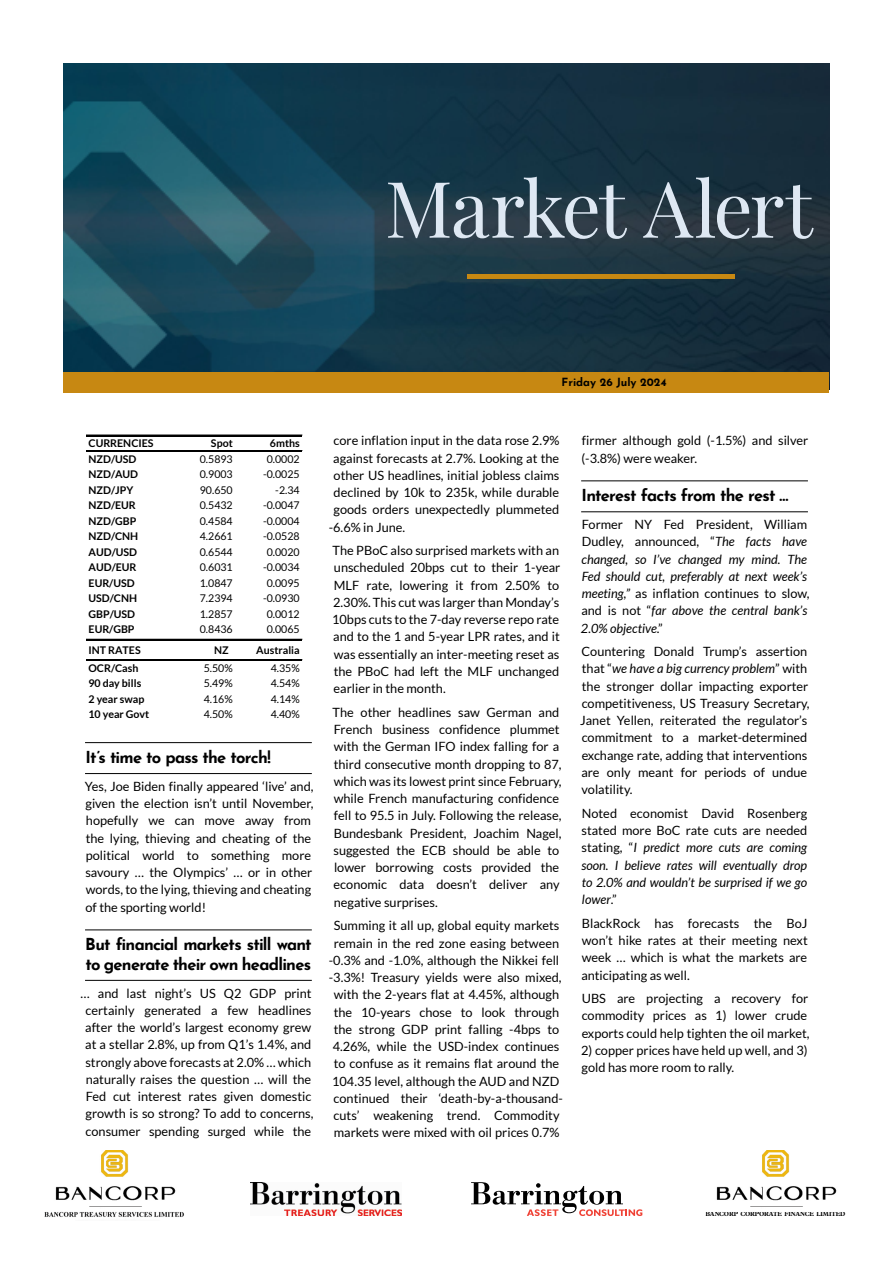
<style>
.page{position:relative;width:893px;height:1263px;background:#fff}
.page>*{position:absolute;margin:0;border:0;box-sizing:border-box;transform-origin:0 0}
.t1{font:78px "Playfair Display";letter-spacing:-.03em;color:#dee8f3}
.t2{font:700 16.5px/19.5px "Josefin Sans";letter-spacing:-.045em;color:#000}
.t3{font:12.75px/17.2px "Lato";color:#000}
.t4{font:italic 12.75px/17.2px "Lato";color:#000}
.t5{font:700 11.25px "Josefin Sans";color:#000}
.t6{font:10.65px "Lato";color:#000}
.t7{font:700 10.65px "Lato";color:#000}
.t8{font:700 6.45px "Plantin Std";letter-spacing:-.01em;color:#000;scale:.93 1}
.s1{font-style:normal}
.s2{font-style:italic}
</style>
<div class="page">
<hr style="left:85px;top:742px;width:227px;height:1px;background:#000">
<hr style="left:85px;top:773px;width:227px;height:1px;background:#000">
<hr style="left:85px;top:929px;width:227px;height:1px;background:#000">
<hr style="left:85px;top:980px;width:227px;height:1px;background:#000">
<hr style="left:86px;top:435px;width:216px;height:1px;background:#000">
<hr style="left:86px;top:450px;width:216px;height:1px;background:#000">
<hr style="left:86px;top:639px;width:216px;height:1px;background:#000">
<hr style="left:86px;top:659px;width:216px;height:1px;background:#000">
<hr style="left:86px;top:660px;width:216px;height:1px;background:#000">
<hr style="left:581px;top:480px;width:227px;height:1px;background:#000">
<hr style="left:581px;top:511px;width:227px;height:1px;background:#000">
<img style="left:44px;top:1150px;width:140px;height:67px">
<img style="left:251px;top:1182px;width:151px;height:33px">
<img style="left:716px;top:1150px;width:121px;height:57px">
<img style="left:64px;top:64px;width:765px;height:308px">
<div style="left:64px;top:372px;width:765px;height:21px;background:#c78812"></div>
<hr style="left:467px;top:275px;width:268px;height:4px;background:#c78812">
<svg style="left:471px;top:1182px;width:171px;height:34px"></svg>
<h1 class="t1" style="left:385px;top:148px;width:429px">Market Alert</h1>
<p class="t5" style="left:562px;top:372px;width:107px">Friday 26 July 2024</p>
<p class="t7" style="left:89px;top:437px;width:67px">CURRENCIES</p>
<p class="t7" style="left:211px;top:437px;width:23px">Spot</p>
<p class="t7" style="left:270px;top:437px;width:31px">6mths</p>
<p class="t7" style="left:89px;top:453px;width:49px">NZD/USD</p>
<p class="t6" style="left:200px;top:453px;width:34px">0.5893</p>
<p class="t6" style="left:267px;top:453px;width:34px">0.0002</p>
<p class="t7" style="left:89px;top:468px;width:51px">NZD/AUD</p>
<p class="t6" style="left:200px;top:468px;width:34px">0.9003</p>
<p class="t6" style="left:263px;top:468px;width:38px">-0.0025</p>
<p class="t7" style="left:89px;top:484px;width:46px">NZD/JPY</p>
<p class="t6" style="left:200px;top:484px;width:34px">90.650</p>
<p class="t6" style="left:275px;top:484px;width:26px">-2.34</p>
<p class="t7" style="left:89px;top:499px;width:49px">NZD/EUR</p>
<p class="t6" style="left:200px;top:499px;width:34px">0.5432</p>
<p class="t6" style="left:263px;top:499px;width:38px">-0.0047</p>
<p class="t7" style="left:89px;top:515px;width:49px">NZD/GBP</p>
<p class="t6" style="left:200px;top:515px;width:34px">0.4584</p>
<p class="t6" style="left:263px;top:515px;width:38px">-0.0004</p>
<p class="t7" style="left:89px;top:530px;width:51px">NZD/CNH</p>
<p class="t6" style="left:200px;top:530px;width:34px">4.2661</p>
<p class="t6" style="left:263px;top:530px;width:38px">-0.0528</p>
<p class="t7" style="left:89px;top:546px;width:50px">AUD/USD</p>
<p class="t6" style="left:200px;top:546px;width:34px">0.6544</p>
<p class="t6" style="left:267px;top:546px;width:34px">0.0020</p>
<p class="t7" style="left:89px;top:561px;width:49px">AUD/EUR</p>
<p class="t6" style="left:200px;top:561px;width:34px">0.6031</p>
<p class="t6" style="left:263px;top:561px;width:38px">-0.0034</p>
<p class="t7" style="left:89px;top:577px;width:48px">EUR/USD</p>
<p class="t6" style="left:200px;top:577px;width:34px">1.0847</p>
<p class="t6" style="left:267px;top:577px;width:34px">0.0095</p>
<p class="t7" style="left:89px;top:592px;width:50px">USD/CNH</p>
<p class="t6" style="left:200px;top:592px;width:34px">7.2394</p>
<p class="t6" style="left:263px;top:592px;width:38px">-0.0930</p>
<p class="t7" style="left:89px;top:607px;width:48px">GBP/USD</p>
<p class="t6" style="left:200px;top:608px;width:34px">1.2857</p>
<p class="t6" style="left:267px;top:608px;width:34px">0.0012</p>
<p class="t7" style="left:89px;top:623px;width:47px">EUR/GBP</p>
<p class="t6" style="left:200px;top:623px;width:34px">0.8436</p>
<p class="t6" style="left:267px;top:623px;width:34px">0.0065</p>
<p class="t7" style="left:89px;top:644px;width:54px">INT RATES</p>
<p class="t7" style="left:214px;top:644px;width:16px">NZ</p>
<p class="t7" style="left:256px;top:644px;width:45px">Australia</p>
<p class="t7" style="left:89px;top:662px;width:51px">OCR/Cash</p>
<p class="t6" style="left:204px;top:662px;width:31px">5.50%</p>
<p class="t6" style="left:271px;top:662px;width:31px">4.35%</p>
<p class="t7" style="left:89px;top:677px;width:54px">90 day bills</p>
<p class="t6" style="left:204px;top:677px;width:31px">5.49%</p>
<p class="t6" style="left:271px;top:677px;width:31px">4.54%</p>
<p class="t7" style="left:89px;top:693px;width:57px">2 year swap</p>
<p class="t6" style="left:204px;top:693px;width:31px">4.16%</p>
<p class="t6" style="left:271px;top:693px;width:31px">4.14%</p>
<p class="t7" style="left:89px;top:708px;width:62px">10 year Govt</p>
<p class="t6" style="left:204px;top:708px;width:31px">4.50%</p>
<p class="t6" style="left:271px;top:708px;width:31px">4.40%</p>
<p class="t2" style="left:85px;top:745px;width:187px">It’s time to pass the torch!</p>
<p class="t3" style="left:85px;top:777px;width:230px">Yes, Joe Biden finally appeared ‘live’ and, given the election isn’t until November, hopefully we can move away from the lying, thieving and cheating of the political world to something more savoury … the Olympics’ … or in other words, to the lying, thieving and cheating of the sporting world!</p>
<p class="t2" style="left:85px;top:932px;width:228px">But financial markets still want to generate their own headlines</p>
<p class="t3" style="left:81px;top:984px;width:234px;text-align:center">… and last night’s US Q2 GDP print certainly generated a few headlines after the world’s largest economy grew at a stellar 2.8%, up from Q1’s 1.4%, and strongly above forecasts at 2.0% … which naturally raises the question … will the Fed cut interest rates given domestic growth is so strong? To add to concerns, consumer spending surged while the</p>
<p class="t3" style="left:334px;top:432px;width:227px">core inflation input in the data rose 2.9%</p>
<p class="t3" style="left:333px;top:449px;width:227px">against forecasts at 2.7%. Looking at the</p>
<p class="t3" style="left:334px;top:466px;width:227px">other US headlines, initial jobless claims</p>
<p class="t3" style="left:334px;top:484px;width:227px">declined by 10k to 235k, while durable</p>
<p class="t3" style="left:334px;top:501px;width:227px">goods orders unexpectedly plummeted</p>
<p class="t3" style="left:329px;top:518px;width:78px">-6.6% in June.</p>
<p class="t3" style="left:332px;top:542px;width:230px;text-align:justify">The PBoC also surprised markets with an unscheduled 20bps cut to their 1-year MLF rate, lowering it from 2.50% to 2.30%. This cut was larger than Monday’s 10bps cuts to the 7-day reverse repo rate and to the 1 and 5-year LPR rates, and it was essentially an inter-meeting reset as the PBoC had left the MLF unchanged earlier in the month.</p>
<p class="t3" style="left:333px;top:703px;width:231px">The other headlines saw German and French business confidence plummet with the German IFO index falling for a third consecutive month dropping to 87, which was its lowest print since February, while French manufacturing confidence fell to 95.5 in July. Following the release, Bundesbank President, Joachim Nagel, suggested the ECB should be able to lower borrowing costs provided the economic data doesn’t deliver any negative surprises.</p>
<p class="t3" style="left:329px;top:917px;width:236px;text-align:center">Summing it all up, global equity markets remain in the red zone easing between -0.3% and -1.0%, although the Nikkei fell -3.3%! Treasury yields were also mixed, with the 2-years flat at 4.45%, although the 10-years chose to look through the strong GDP print falling -4bps to 4.26%, while the USD-index continues to confuse as it remains flat around the 104.35 level, although the AUD and NZD continued their ‘death-by-a-thousand&shy;cuts’ weakening trend. Commodity markets were mixed with oil prices 0.7%</p>
<p class="t3" style="left:581px;top:432px;width:228px">firmer although gold (-1.5%) and silver (-3.8%) were weaker.</p>
<p class="t2" style="left:582px;top:483px;width:208px">Interest facts from the rest …</p>
<p class="t4" style="left:581px;top:516px;width:230px"><span class="s1">Former NY Fed President, William Dudley, announced, “</span>The facts have changed, so I’ve changed my mind. The Fed should cut, preferably at next week’s meeting,” <span class="s1">as inflation continues to slow, and is not “</span>far above the central bank’s 2.0% objective<span class="s1">.”</span></p>
<p class="t3" style="left:580px;top:643px;width:231px">Countering Donald Trump’s assertion that “<span class="s2">we have a big currency problem</span>” with the stronger dollar impacting exporter competitiveness, US Treasury Secretary, Janet Yellen, reiterated the regulator’s commitment to a market-determined exchange rate, adding that interventions are only meant for periods of undue volatility.</p>
<p class="t4" style="left:581px;top:805px;width:227px;text-align:justify"><span class="s1">Noted economist David Rosenberg stated more BoC rate cuts are needed stating, “</span>I predict more cuts are coming soon. I believe rates will eventually drop to 2.0% and wouldn’t be surprised if we go lower<span class="s1">.”</span></p>
<p class="t3" style="left:581px;top:914px;width:228px;text-align:justify">BlackRock has forecasts the BoJ won’t hike rates at their meeting next week … which is what the markets are anticipating as well.</p>
<p class="t3" style="left:582px;top:990px;width:229px">UBS are projecting a recovery for commodity prices as 1) lower crude exports could help tighten the oil market,</p>
<p class="t3" style="left:581px;top:1041px;width:228px">2) copper prices have held up well, and 3) gold has more room to rally.</p>
<p class="t8" style="left:705px;top:1210px;width:152px">BANCORP CORPORATE FINANCE LIMITED</p>
</div>
